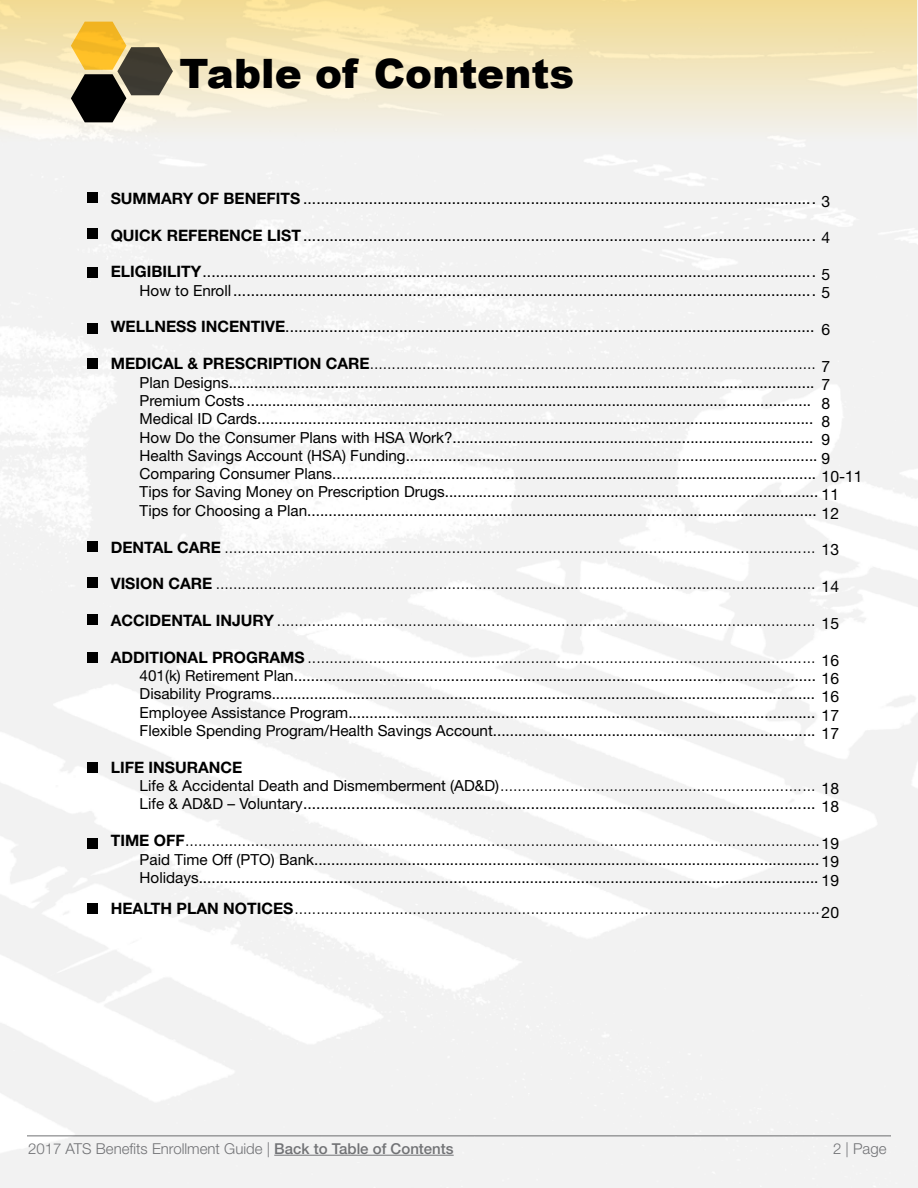
<style>
.page{position:relative;width:918px;height:1188px;background:#fff}
.page>*{position:absolute;margin:0;border:0;box-sizing:border-box;transform-origin:0 0}
.t1{font:900 40.5px "Arial";color:#000}
.t2{font:15.75px/18.3px "Helvetica Neue LT Std";color:#000}
.t3{font:300 15.75px "Helvetica Neue LT Std";color:#000}
.t4{font:15.3px/18.3px "Helvetica Neue LT Std";color:#000}
.t5{font:300 15px "Helvetica Neue LT Std";color:#717275}
.s1{font-weight:700}
.s2{font-size:15.3px}
.s3{font-weight:300}
.s4{font-weight:500}
</style>
<div class="page">
<img style="left:0;top:0;width:918px;height:1188px">
<hr style="left:274px;top:1155px;width:180px;height:1px;background:#717275">
<hr style="left:27px;top:1136px;width:864px;height:1px;background:#717275">
<div style="left:0;top:0;width:916px;height:144px;background:linear-gradient(to bottom,#f5dd94,#f4f3f3)"></div>
<div style="left:87px;top:541px;width:10px;height:10px;background:#000"></div>
<div style="left:87px;top:359px;width:10px;height:10px;background:#000"></div>
<div style="left:87px;top:577px;width:10px;height:11px;background:#000"></div>
<div style="left:87px;top:652px;width:10px;height:10px;background:#000"></div>
<div style="left:87px;top:762px;width:10px;height:10px;background:#000"></div>
<div style="left:87px;top:838px;width:10px;height:11px;background:#000"></div>
<div style="left:87px;top:903px;width:10px;height:10px;background:#000"></div>
<div style="left:87px;top:192px;width:10px;height:11px;background:#000"></div>
<div style="left:87px;top:228px;width:10px;height:11px;background:#000"></div>
<div style="left:87px;top:267px;width:10px;height:11px;background:#000"></div>
<div style="left:87px;top:323px;width:10px;height:10px;background:#000"></div>
<div style="left:87px;top:615px;width:10px;height:10px;background:#000"></div>
<svg style="left:71px;top:22px;width:102px;height:100px;background:#a29162"></svg>
<h1 class="t1" style="left:180px;top:44px;width:396px">Table of Contents</h1>
<p class="t2" style="left:111px;top:189px;width:707px"><span class="s1">SUMMARY OF BENEFITS</span> .....................................................................................................................</p>
<p class="t2" style="left:111px;top:226px;width:707px"><span class="s1">QUICK REFERENCE LIST</span>.....................................................................................................................</p>
<p class="t2" style="left:111px;top:262px;width:707px;text-align:right"><span class="s1">ELIGIBILITY</span>............................................................................................................................................<br><span class="s2">How to Enrol</span>l.....................................................................................................................................</p>
<p class="t2" style="left:111px;top:318px;width:705px"><span class="s1">WELLNESS INCENTIVE</span>.........................................................................................................................</p>
<p class="t3" style="left:111px;top:354px;width:707px"><span class="s1">MEDICAL &amp; PRESCRIPTION CARE</span>......................................................................................................</p>
<p class="t4" style="left:140px;top:373px;width:680px">Plan Designs..........................................................................................................................................<br>Premium Costs .....................................................................................................................................<br>Medical ID Cards...................................................................................................................................<br>How Do the Consumer Plans with HSA Work?.....................................................................................<br>Health Savings Account (HSA) Funding.................................................................................................<br>Comparing Consumer Plans..................................................................................................................<br>Tips for Saving Money on Prescription Drugs........................................................................................<br>Tips for Choosing a Plan........................................................................................................................</p>
<p class="t3" style="left:111px;top:537px;width:706px"><span class="s1">DENTAL CARE</span> .......................................................................................................................................</p>
<p class="t3" style="left:111px;top:574px;width:706px"><span class="s1">VISION CARE</span> .........................................................................................................................................</p>
<p class="t3" style="left:111px;top:611px;width:706px"><span class="s1">ACCIDENTAL INJURY</span> ...........................................................................................................................</p>
<p class="t3" style="left:111px;top:647px;width:706px"><span class="s1">ADDITIONAL PROGRAMS</span> ....................................................................................................................</p>
<p class="t4" style="left:140px;top:666px;width:678px;text-align:justify">401(k) Retirement Plan...........................................................................................................................<br>Disability Programs................................................................................................................................<br>Employee Assistance Program..............................................................................................................<br>Flexible Spending Program/Health Savings Account............................................................................</p>
<p class="t2" style="left:140px;top:758px;width:678px;text-indent:-29px"><span class="s1">LIFE INSURANCE<br></span><span class="s2">Life &amp; Accidental Death and Dismemberment (AD&amp;D)</span><span class="s3">........................................................................<br></span><span class="s2">Life &amp; AD&amp;D – Voluntary</span>.....................................................................................................................</p>
<p class="t3" style="left:111px;top:831px;width:711px"><span class="s1">TIME OFF</span>.................................................................................................................................................</p>
<p class="t4" style="left:140px;top:850px;width:681px">Paid Time Off (PTO) Bank.......................................................................................................................<br>Holidays..................................................................................................................................................</p>
<p class="t3" style="left:111px;top:899px;width:711px"><span class="s1">HEALTH PLAN NOTICES</span>........................................................................................................................</p>
<p class="t2" style="left:822px;top:192px;width:10px">3</p>
<p class="t2" style="left:822px;top:228px;width:10px">4</p>
<p class="t2" style="left:822px;top:265px;width:10px">5<br>5</p>
<p class="t2" style="left:822px;top:320px;width:10px">6</p>
<p class="t2" style="left:822px;top:357px;width:43px">7<br>7<br>8<br>8<br>9<br>9<br>10-11<br>11<br>12</p>
<p class="t2" style="left:822px;top:540px;width:19px">13</p>
<p class="t2" style="left:822px;top:577px;width:19px">14</p>
<p class="t2" style="left:822px;top:614px;width:19px">15</p>
<p class="t2" style="left:822px;top:651px;width:19px;text-align:justify">16<br>16<br>16<br>17<br>17</p>
<p class="t2" style="left:822px;top:779px;width:19px">18<br>18</p>
<p class="t2" style="left:822px;top:834px;width:19px;text-align:justify">19<br>19<br>19</p>
<p class="t2" style="left:822px;top:903px;width:19px">20</p>
<p class="t5" style="left:28px;top:1139px;width:427px">2017 ATS Benefits Enrollment Guide | <span class="s4">Back to Table of Contents</span></p>
<p class="t5" style="left:833px;top:1139px;width:55px">2 | Page</p>
</div>
